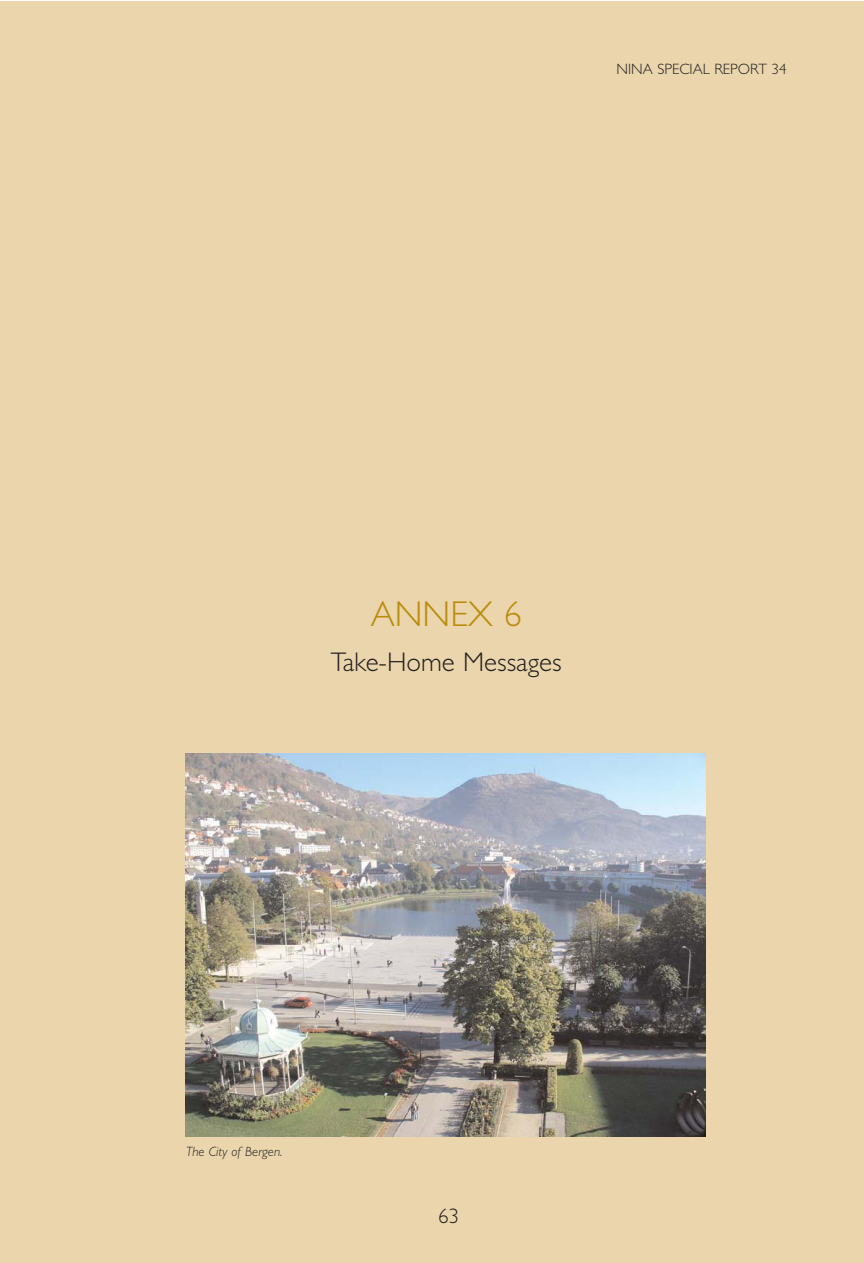
<style>
.page{position:relative;width:864px;height:1263px;background:#fff}
.page>*{position:absolute;margin:0;border:0;box-sizing:border-box;transform-origin:0 0}
.t1{font:300 36px "Gill Sans";color:#bb8c0a}
.t2{font:300 27px "Gill Sans";color:#231f20}
.t3{font:300 21px "Gill Sans";color:#231f20}
.t4{font:300 15px "Gill Sans";color:#231f20}
.t5{font:italic 300 13.5px "Gill Sans";color:#231f20}
</style>
<div class="page">
<div style="left:0;top:1px;width:864px;height:1262px;background:#ead5ac"></div>
<img style="left:185px;top:753px;width:521px;height:383px">
<p class="t4" style="left:617px;top:64px;width:172px">NINA SPECIAL REPORT 34</p>
<h1 class="t1" style="left:371px;top:601px;width:152px">ANNEX 6</h1>
<h2 class="t2" style="left:331px;top:653px;width:232px">Take-Home Messages</h2>
<p class="t5" style="left:186px;top:1147px;width:98px">The City of Bergen.</p>
<h3 class="t3" style="left:438px;top:1209px;width:22px">63</h3>
</div>
